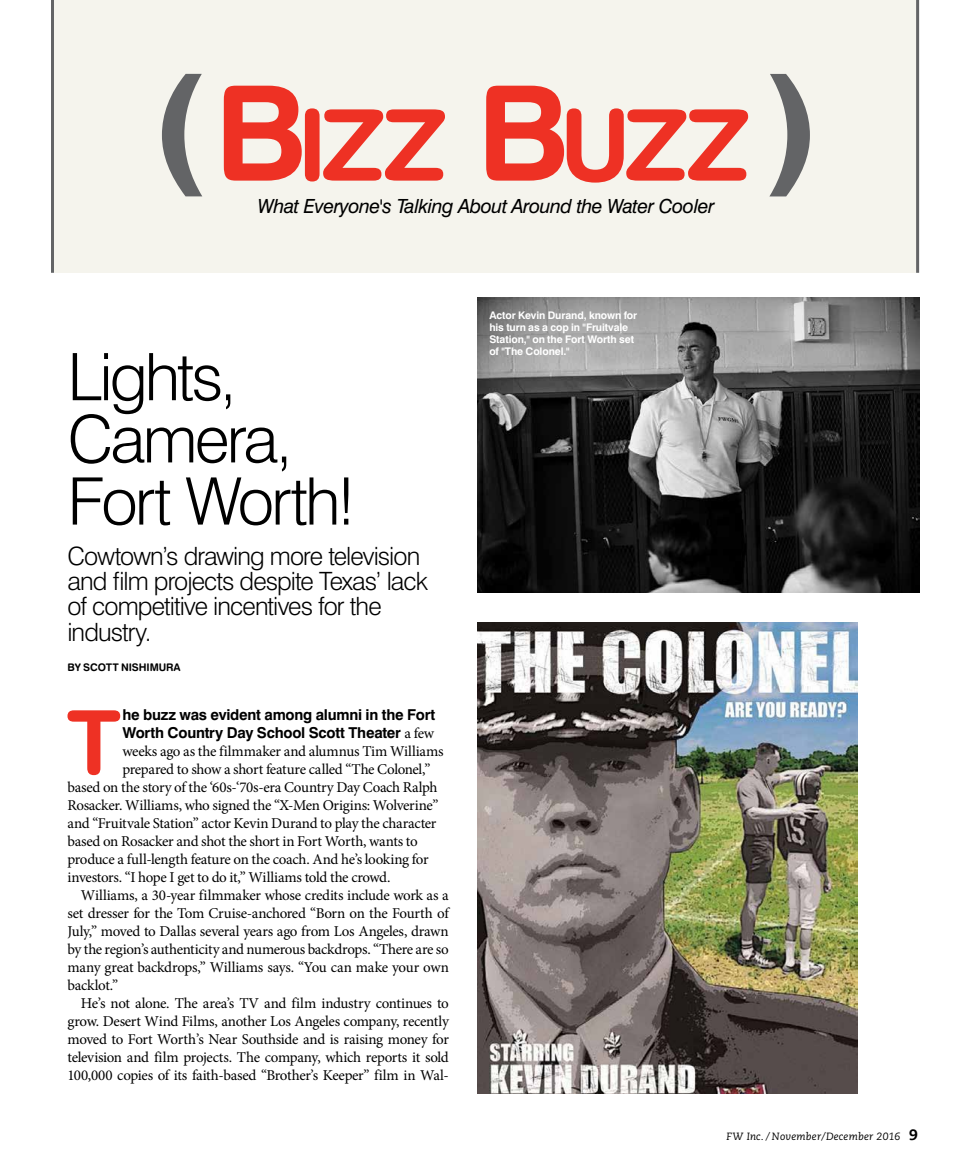
<style>
.page{position:relative;width:972px;height:1175px;background:#fff}
.page>*{position:absolute;margin:0;border:0;box-sizing:border-box;transform-origin:0 0}
.t1{font:99px "Swiss 721 BT Bold Rounded";letter-spacing:-.01em;color:#ee3124}
.t2{font:89.1px "Swiss 721 BT Bold Rounded";color:#ee3124}
.t3{font:300 65.55px/62.1px "Swiss 721 BT";letter-spacing:-.045em;color:#000}
.t4{font:300 25.2px/25.2px "Swiss 721 BT";letter-spacing:-.035em;color:#000}
.t5{font:italic 19.5px "Swiss 721 BT";letter-spacing:-.02em;color:#000}
.t6{font:15px "Minion Pro";letter-spacing:-.02em;color:#000}
.t7{font:700 15px/18px "Swiss 721 BT";letter-spacing:-.015em;color:#000}
.t8{font:700 10.5px/12px "Swiss 721 BT";letter-spacing:-.01em;color:#fff}
.t9{font:italic 10.5px "Caecilia";letter-spacing:.02em;color:#000}
.t10{font:10.5px "Swiss 721 BT Bold Rounded";letter-spacing:-.01em;color:#000}
.s1{font-family:"Swiss 721 BT";font-weight:800;font-size:132px;color:#636466}
.s2{font-size:132px}
.s3{font-family:"Minion Pro";font-weight:400}
.s4{font-weight:800;font-style:normal;font-size:15px}
</style>
<div class="page">
<img style="left:477px;top:297px;width:442px;height:295px">
<div style="left:54px;top:0;width:864px;height:273px;background:#f5f4ed"></div>
<hr style="left:916px;top:0;width:3px;height:273px;background:#636466">
<hr style="left:51px;top:0;width:3px;height:273px;background:#636466">
<img style="left:477px;top:622px;width:380px;height:472px">
<h1 class="t1" style="left:151px;top:83px;width:672px"><span class="s1">(</span><span class="s2">B</span>IZZ <span class="s2">B</span>UZZ <span class="s1">)</span></h1>
<h3 class="t5" style="left:258px;top:194px;width:458px">What Everyone's Talking About Around the Water Cooler</h3>
<h3 class="t3" style="left:68px;top:345px;width:290px">Lights,<br>Camera,<br>Fort Worth!</h3>
<h3 class="t4" style="left:68px;top:543px;width:362px">Cowtown’s drawing more television and film projects despite Texas’ lack of competitive incentives for the industry.</h3>
<p class="t10" style="left:68px;top:660px;width:115px">BY SCOTT NISHIMURA</p>
<h2 class="t2" style="left:67px;top:686px;width:56px">T</h2>
<p class="t7" style="left:122px;top:706px;width:314px">he buzz was evident among alumni in the Fort<br>Worth Country Day School Scott Theater <span class="s3">a few</span></p>
<p class="t6" style="left:122px;top:741px;width:323px">weeks ago as the filmmaker and alumnus Tim Williams</p>
<p class="t6" style="left:122px;top:759px;width:309px">prepared to show a short feature called “The Colonel,”</p>
<p class="t6" style="left:67px;top:777px;width:372px">based on the story of the ‘60s-‘70s-era Country Day Coach Ralph</p>
<p class="t6" style="left:67px;top:795px;width:373px">Rosacker. Williams, who signed the “X-Men Origins: Wolverine”</p>
<p class="t6" style="left:67px;top:813px;width:370px">and “Fruitvale Station” actor Kevin Durand to play the character</p>
<p class="t6" style="left:67px;top:831px;width:352px">based on Rosacker and shot the short in Fort Worth, wants to</p>
<p class="t6" style="left:67px;top:849px;width:363px">produce a full-length feature on the coach. And he’s looking for</p>
<p class="t6" style="left:67px;top:867px;width:325px">investors. “I hope I get to do it,” Williams told the crowd.</p>
<p class="t6" style="left:81px;top:885px;width:369px">Williams, a 30-year filmmaker whose credits include work as a</p>
<p class="t6" style="left:67px;top:903px;width:383px">set dresser for the Tom Cruise-anchored “Born on the Fourth of</p>
<p class="t6" style="left:67px;top:921px;width:383px">July,” moved to Dallas several years ago from Los Angeles, drawn</p>
<p class="t6" style="left:67px;top:939px;width:383px">by the region’s authenticity and numerous backdrops. “There are so</p>
<p class="t6" style="left:67px;top:957px;width:383px">many great backdrops,” Williams says. “You can make your own</p>
<p class="t6" style="left:67px;top:975px;width:52px">backlot.”</p>
<p class="t6" style="left:81px;top:993px;width:369px">He’s not alone. The area’s TV and film industry continues to</p>
<p class="t6" style="left:67px;top:1011px;width:383px">grow. Desert Wind Films, another Los Angeles company, recently</p>
<p class="t6" style="left:67px;top:1029px;width:383px">moved to Fort Worth’s Near Southside and is raising money for</p>
<p class="t6" style="left:67px;top:1047px;width:383px">television and film projects. The company, which reports it sold</p>
<p class="t6" style="left:67px;top:1065px;width:383px">100,000 copies of its faith-based “Brother’s Keeper” film in Wal-</p>
<p class="t8" style="left:489px;top:309px;width:149px">Actor Kevin Durand, known for his turn as a cop in "Fruitvale<br>Station," on the Fort Worth set of "The Colonel."</p>
<p class="t9" style="left:726px;top:1130px;width:193px">FW Inc. / November/December 2016 <span class="s4">9</span></p>
</div>
